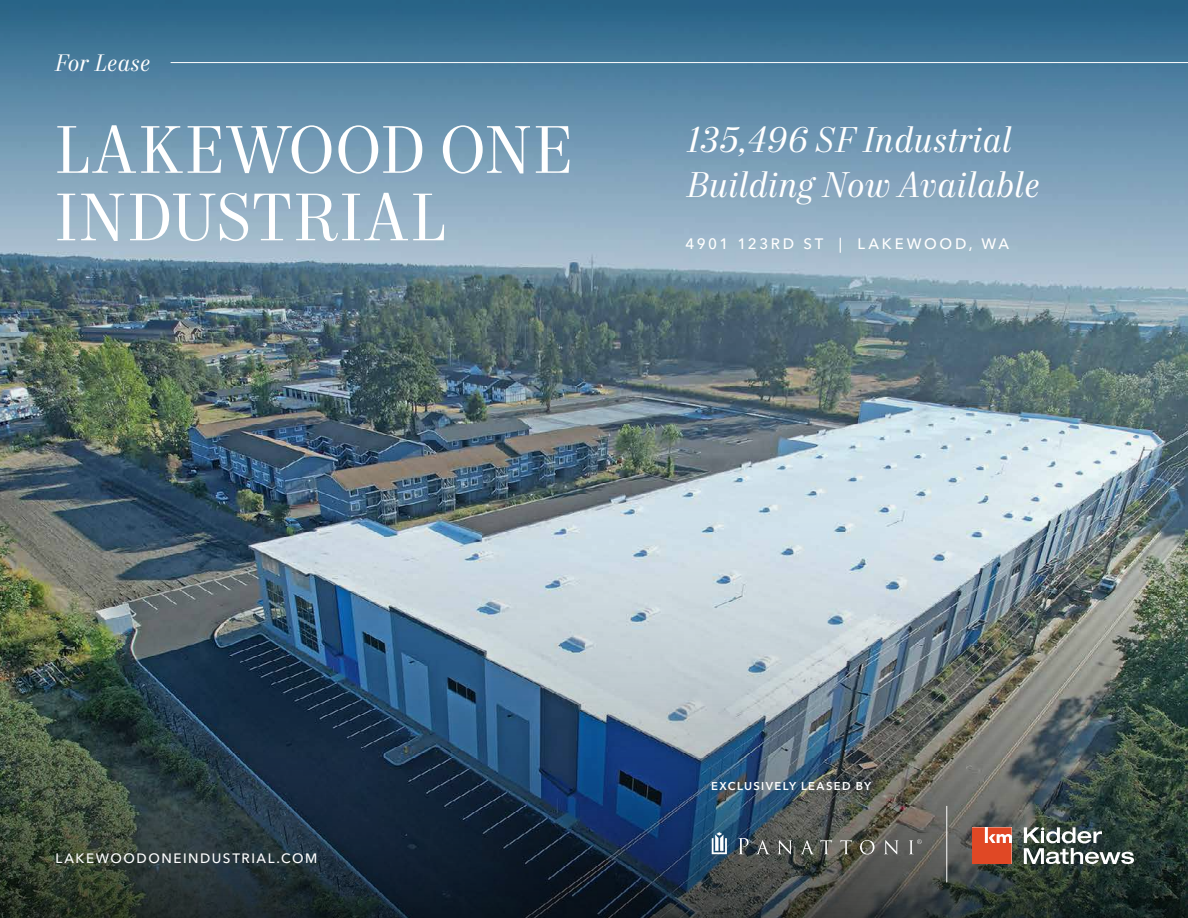
<style>
.page{position:relative;width:1188px;height:918px;background:#fff}
.page>*{position:absolute;margin:0;border:0;box-sizing:border-box;transform-origin:0 0}
.Headline_-_Level_1_-_White_2023{font:67.5px/67.5px "Mort Modern 08";letter-spacing:.005em;color:#fff}
.Callout_Text_-_Italics_-_White_2023{font:italic 36px/45px "Mort Modern 08";letter-spacing:.005em;color:#fff}
.Callout_Text_-_Italics_-_White_2023-2{font:italic 24px "Mort Modern 08";letter-spacing:.01em;color:#fff}
.Property_Address_-_White_2023{font:500 15px "Avenir Next LT Pro";letter-spacing:.18em;color:#fff}
.KM_URL_-_White_2023{font:500 13.5px "Avenir Next LT Pro";letter-spacing:.115em;color:#fff}
.Picture_Label_-_White_2023{font:600 11.25px "Avenir Next LT Pro";letter-spacing:.12em;color:#fff}
</style>
<div class="page">
<img style="left:0;top:0;width:1188px;height:918px">
<hr style="left:946px;top:806px;width:1px;height:77px;background:#fff">
<svg style="left:738px;top:838px;width:11px;height:16px"></svg>
<svg style="left:756px;top:840px;width:14px;height:14px"></svg>
<svg style="left:777px;top:840px;width:15px;height:14px"></svg>
<svg style="left:800px;top:840px;width:14px;height:14px"></svg>
<svg style="left:820px;top:840px;width:12px;height:14px"></svg>
<svg style="left:840px;top:840px;width:12px;height:14px"></svg>
<svg style="left:860px;top:840px;width:15px;height:15px"></svg>
<svg style="left:884px;top:840px;width:15px;height:14px"></svg>
<svg style="left:712px;top:832px;width:15px;height:22px"></svg>
<svg style="left:909px;top:839px;width:13px;height:15px"></svg>
<svg style="left:1024px;top:827px;width:110px;height:37px"></svg>
<svg style="left:972px;top:827px;width:40px;height:37px"></svg>
<hr style="left:171px;top:62px;width:1017px;height:1px;background:#fff">
<p class="Callout_Text_-_Italics_-_White_2023-2" style="left:54px;top:49px;width:98px">For Lease</p>
<p class="Headline_-_Level_1_-_White_2023" style="left:54px;top:120px;width:521px">LAKEWOOD ONE<br>INDUSTRIAL</p>
<p class="Callout_Text_-_Italics_-_White_2023" style="left:686px;top:119px;width:356px">135,496 SF Industrial<br>Building Now Available</p>
<p class="Property_Address_-_White_2023" style="left:686px;top:234px;width:325px">4901 123RD ST | LAKEWOOD, WA</p>
<p class="KM_URL_-_White_2023" style="left:56px;top:850px;width:263px">LAKEWOODONEINDUSTRIAL.COM</p>
<p class="Picture_Label_-_White_2023" style="left:711px;top:779px;width:162px">EXCLUSIVELY LEASED BY</p>
</div>
